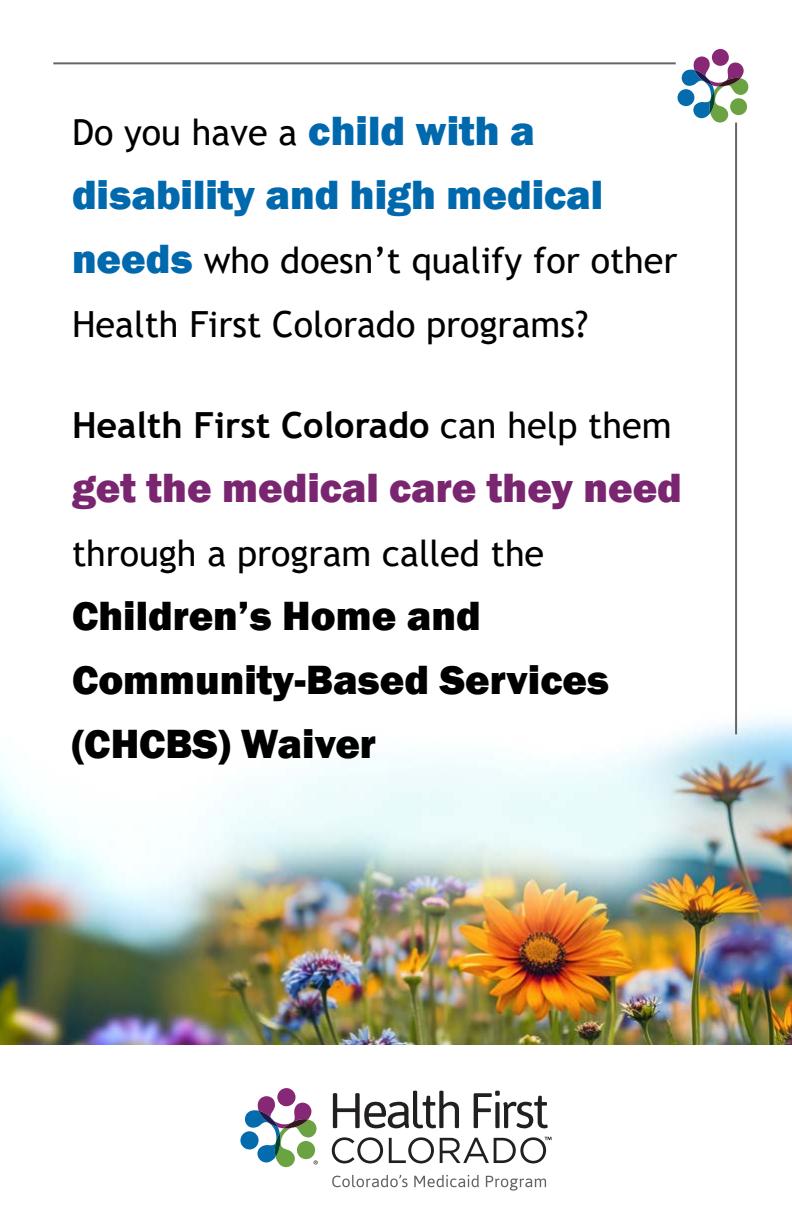
<style>
.page{position:relative;width:792px;height:1224px;background:#fff}
.page>*{position:absolute;margin:0;border:0;box-sizing:border-box;transform-origin:0 0}
.Cover_Text_-_H1{font:800 42px/64px "Franklin Gothic";color:#000}
.Cover_Text_-_H1-2{font:800 42px "Franklin Gothic";color:#79256f}
.Cover_Text_-_H1-3{font:800 42px "Franklin Gothic";color:#0068ac}
.Cover_Text_-_H1-4{font:36px/64px "Trebuchet MS";color:#000}
.Cover_Text_-_H1-5{font:700 36px "Trebuchet MS";color:#000}
.s1{font-family:"Franklin Gothic";font-weight:800;font-size:42px;color:#0068ac}
.s2{font-weight:400}
</style>
<div class="page">
<img style="left:0;top:704px;width:792px;height:340px">
<hr style="left:53px;top:62px;width:623px;height:2px;background:#6a6463">
<hr style="left:735px;top:123px;width:2px;height:611px;background:#6a6463">
<svg style="left:678px;top:49px;width:70px;height:74px"></svg>
<svg style="left:333px;top:1091px;width:126px;height:37px"></svg>
<svg style="left:474px;top:1091px;width:74px;height:37px"></svg>
<svg style="left:332px;top:1137px;width:51px;height:26px"></svg>
<svg style="left:389px;top:1137px;width:45px;height:26px"></svg>
<svg style="left:332px;top:1175px;width:76px;height:12px"></svg>
<svg style="left:414px;top:1175px;width:65px;height:12px"></svg>
<svg style="left:486px;top:1176px;width:60px;height:15px"></svg>
<svg style="left:440px;top:1137px;width:112px;height:26px"></svg>
<svg style="left:240px;top:1088px;width:78px;height:79px"></svg>
<h1 class="Cover_Text_-_H1-4" style="left:72px;top:100px;width:464px">Do you have a <span class="s1">child with a</span></h1>
<h1 class="Cover_Text_-_H1-3" style="left:72px;top:168px;width:533px">disability and high medical</h1>
<h1 class="Cover_Text_-_H1-4" style="left:72px;top:228px;width:607px"><span class="s1">needs</span> who doesn’t qualify for other<br>Health First Colorado programs?</h1>
<h1 class="Cover_Text_-_H1-5" style="left:72px;top:402px;width:601px">Health First Colorado <span class="s2">can help them</span></h1>
<h1 class="Cover_Text_-_H1-2" style="left:72px;top:460px;width:611px">get the medical care they need</h1>
<h1 class="Cover_Text_-_H1-4" style="left:72px;top:521px;width:474px">through a program called the</h1>
<h1 class="Cover_Text_-_H1" style="left:72px;top:583px;width:539px">Children’s Home and<br>Community-Based Services (CHCBS) Waiver</h1>
</div>
